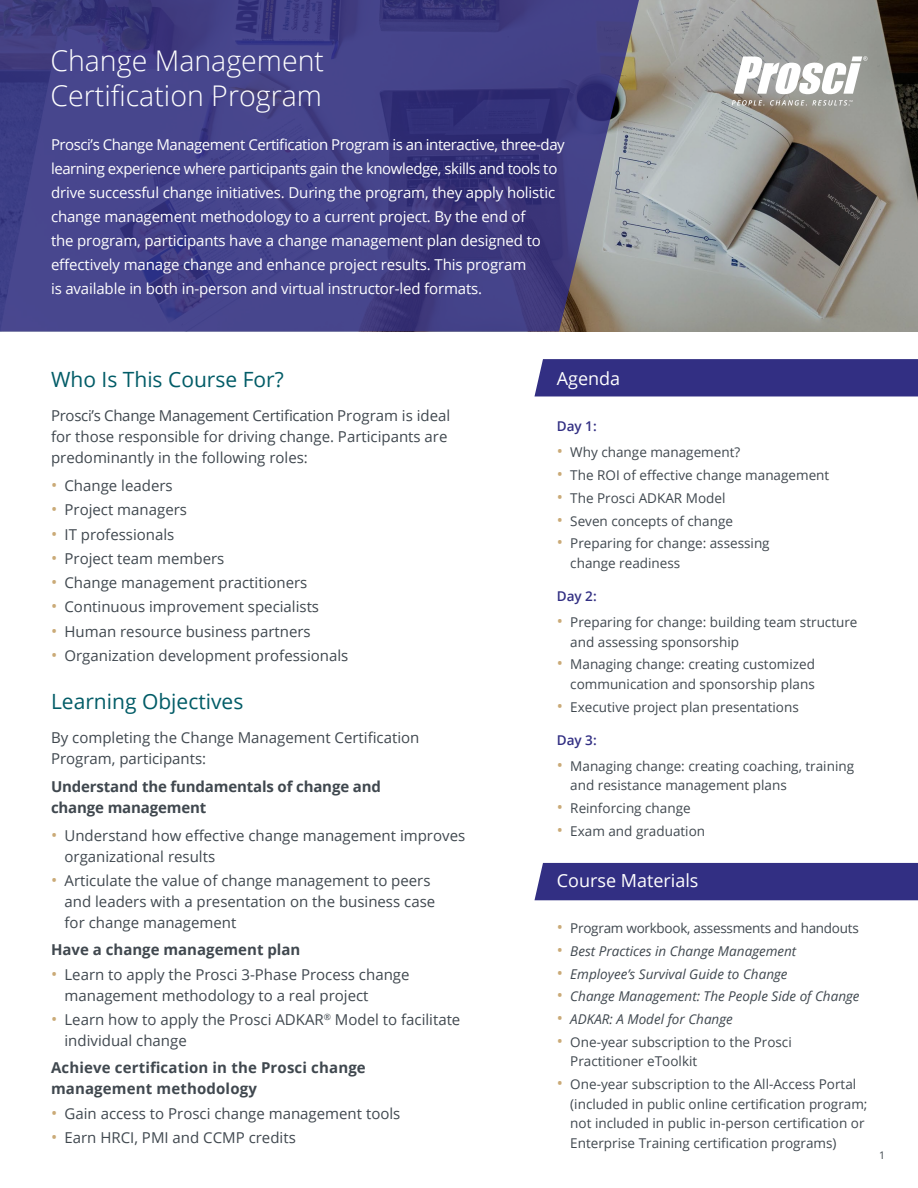
<style>
.page{position:relative;width:918px;height:1188px;background:#fff}
.page>*{position:absolute;margin:0;border:0;box-sizing:border-box;transform-origin:0 0}
.t1{font:300 28.5px/34.5px "Open Sans";color:#fff}
.t2{font:21px "Open Sans";color:#025c67}
.t3{font:18px "Open Sans";color:#fff}
.t4{font:16.5px "Open Sans";color:#caaa77}
.t5{font:15px/21px "Open Sans";color:#40484f}
.t6{font:15px/24px "Open Sans";letter-spacing:-.01em;color:#fff}
.t7{font:700 15px/21px "Open Sans";color:#40484f}
.t8{font:13.5px/22.8px "Open Sans";color:#40484f}
.t9{font:italic 13.5px "Open Sans";color:#40484f}
.t10{font:13.5px "Open Sans";letter-spacing:-.02em;color:#40484f}
.t11{font:600 13.5px "Open Sans";color:#322f83}
.t12{font:10.5px "Open Sans";color:#40484f}
.t13{font:8.7px "Open Sans";color:#40484f}
.s1{font-size:16.5px;color:#caaa77}
</style>
<div class="page">
<svg style="left:640px;top:0;width:278px;height:332px;background:#8c8c88"></svg>
<div style="left:534px;top:863px;width:384px;height:37px;background:#322f83"></div>
<svg style="left:0;top:0;width:640px;height:332px;background:#464486"></svg>
<div style="left:534px;top:359px;width:384px;height:37px;background:#322f83"></div>
<svg style="left:734px;top:56px;width:133px;height:38px"></svg>
<svg style="left:732px;top:100px;width:32px;height:6px"></svg>
<svg style="left:770px;top:100px;width:83px;height:6px"></svg>
<h1 class="t1" style="left:50px;top:43px;width:275px">Change Management<br>Certification Program</h1>
<p class="t6" style="left:51px;top:132px;width:515px">Proscis’ Change Management Certification Program is an interactive, three-day learning experience where participants gain the knowledge, skills and tools to drive successful change initiatives. During the program, they apply holistic change management methodology to a current project. By the end of<br>the program, participants have a change management plan designed to effectively manage change and enhance project results. This program<br>is available in both in-person and virtual instructor-led formats.</p>
<h2 class="t2" style="left:51px;top:365px;width:234px">Who Is This Course For?</h2>
<p class="t5" style="left:51px;top:405px;width:401px">Proscis’ Change Management Certification Program is ideal for those responsible for driving change. Participants are predominantly in the following roles:</p>
<p class="t5" style="left:51px;top:475px;width:123px"><span class="s1">•</span> Change leaders</p>
<p class="t5" style="left:51px;top:499px;width:138px"><span class="s1">•</span> Project managers</p>
<p class="t5" style="left:51px;top:523px;width:125px"><span class="s1">•</span> IT professionals</p>
<p class="t5" style="left:51px;top:548px;width:175px"><span class="s1">•</span> Project team members</p>
<p class="t5" style="left:51px;top:572px;width:258px"><span class="s1">•</span> Change management practitioners</p>
<p class="t5" style="left:51px;top:596px;width:270px"><span class="s1">•</span> Continuous improvement specialists</p>
<p class="t5" style="left:51px;top:620px;width:261px"><span class="s1">•</span> Human resource business partners</p>
<p class="t5" style="left:51px;top:644px;width:299px"><span class="s1">•</span> Organization development professionals</p>
<h2 class="t2" style="left:51px;top:687px;width:194px">Learning Objectives</h2>
<p class="t5" style="left:51px;top:727px;width:370px">By completing the Change Management Certification<br>Program, participants:</p>
<p class="t7" style="left:51px;top:776px;width:331px">Understand the fundamentals of change and change management</p>
<p class="t5" style="left:65px;top:825px;width:402px;text-indent:-14px"><span class="s1">•</span> Understand how effective change management improves organizational results</p>
<p class="t5" style="left:65px;top:870px;width:372px;text-indent:-14px"><span class="s1">•</span> Articulate the value of change management to peers and leaders with a presentation on the business case for change management</p>
<p class="t7" style="left:51px;top:939px;width:251px">Have a change management plan</p>
<p class="t5" style="left:65px;top:963px;width:346px;text-indent:-14px"><span class="s1">•</span> Learn to apply the Prosci 3-Phase Process change management methodology to a real project</p>
<p class="t5" style="left:335px;top:1009px;width:127px">Model to facilitate</p>
<p class="t5" style="left:65px;top:1009px;width:261px;text-indent:-13px"><span class="s1">•</span> Learn how to apply the Prosci ADKAR individual change</p>
<p class="t7" style="left:51px;top:1057px;width:316px">Achieve certification in the Prosci change management methodology</p>
<p class="t5" style="left:51px;top:1102px;width:351px"><span class="s1">•</span> Gain access to Prosci change management tools</p>
<p class="t5" style="left:51px;top:1127px;width:246px"><span class="s1">•</span> Earn HRCI, PMI and CCMP credits</p>
<p class="t13" style="left:324px;top:1011px;width:9px">®</p>
<p class="t3" style="left:557px;top:366px;width:65px">Agenda</p>
<p class="t11" style="left:557px;top:417px;width:41px">Day 1:</p>
<p class="t8" style="left:570px;top:441px;width:171px">Why change management?</p>
<p class="t4" style="left:557px;top:440px;width:8px">•</p>
<p class="t4" style="left:557px;top:463px;width:8px">•</p>
<p class="t8" style="left:570px;top:463px;width:260px">The ROI of effective change management</p>
<p class="t4" style="left:557px;top:486px;width:8px">•</p>
<p class="t8" style="left:570px;top:486px;width:157px">The Prosci ADKAR Model</p>
<p class="t4" style="left:557px;top:508px;width:8px">•</p>
<p class="t8" style="left:570px;top:509px;width:164px">Seven concepts of change</p>
<p class="t4" style="left:557px;top:531px;width:8px">•</p>
<p class="t8" style="left:570px;top:532px;width:201px">Preparing for change: assessing</p>
<p class="t8" style="left:570px;top:551px;width:112px">change readiness</p>
<p class="t11" style="left:557px;top:587px;width:41px">Day 2:</p>
<p class="t8" style="left:570px;top:610px;width:289px">Preparing for change: building team structure</p>
<p class="t4" style="left:557px;top:610px;width:8px">•</p>
<p class="t4" style="left:557px;top:652px;width:8px">•</p>
<p class="t8" style="left:570px;top:630px;width:246px">and assessing sponsorship<br>Managing change: creating customized</p>
<p class="t8" style="left:570px;top:672px;width:246px">communication and sponsorship plans<br>Executive project plan presentations</p>
<p class="t4" style="left:557px;top:694px;width:8px">•</p>
<p class="t11" style="left:557px;top:730px;width:41px">Day 3:</p>
<p class="t8" style="left:570px;top:754px;width:285px">Managing change: creating coaching, training</p>
<p class="t4" style="left:557px;top:753px;width:8px">•</p>
<p class="t4" style="left:557px;top:796px;width:8px">•</p>
<p class="t4" style="left:557px;top:818px;width:8px">•</p>
<p class="t8" style="left:570px;top:774px;width:218px">and resistance management plans<br>Reinforcing change</p>
<p class="t8" style="left:570px;top:819px;width:136px">Exam and graduation</p>
<p class="t3" style="left:557px;top:868px;width:143px">Course Materials</p>
<p class="t10" style="left:570px;top:919px;width:290px">Program workbook, assessments and handouts</p>
<p class="t4" style="left:557px;top:916px;width:8px">•</p>
<p class="t4" style="left:557px;top:939px;width:8px">•</p>
<p class="t9" style="left:570px;top:942px;width:228px">Best Practices in Change Management</p>
<p class="t4" style="left:557px;top:961px;width:8px">•</p>
<p class="t9" style="left:570px;top:964px;width:219px">Employee s’ Survival Guide to Change</p>
<p class="t4" style="left:557px;top:984px;width:8px">•</p>
<p class="t9" style="left:570px;top:987px;width:291px">Change Management: The People Side of Change</p>
<p class="t9" style="left:570px;top:1010px;width:164px">ADKAR A: Model for Change</p>
<p class="t4" style="left:557px;top:1007px;width:8px">•</p>
<p class="t4" style="left:557px;top:1030px;width:8px">•</p>
<p class="t4" style="left:557px;top:1072px;width:8px">•</p>
<p class="t8" style="left:570px;top:1030px;width:223px">One-year subscription to the Prosci</p>
<p class="t8" style="left:570px;top:1050px;width:287px">Practitioner eToolkit<br>One-year subscription to the All-Access Portal</p>
<p class="t8" style="left:570px;top:1094px;width:299px;line-height:19.5px">(included in public online certification program; not included in public in-person certification or<br>Enterprise Training certification programs(</p>
<p class="t12" style="left:879px;top:1148px;width:8px">1</p>
</div>
